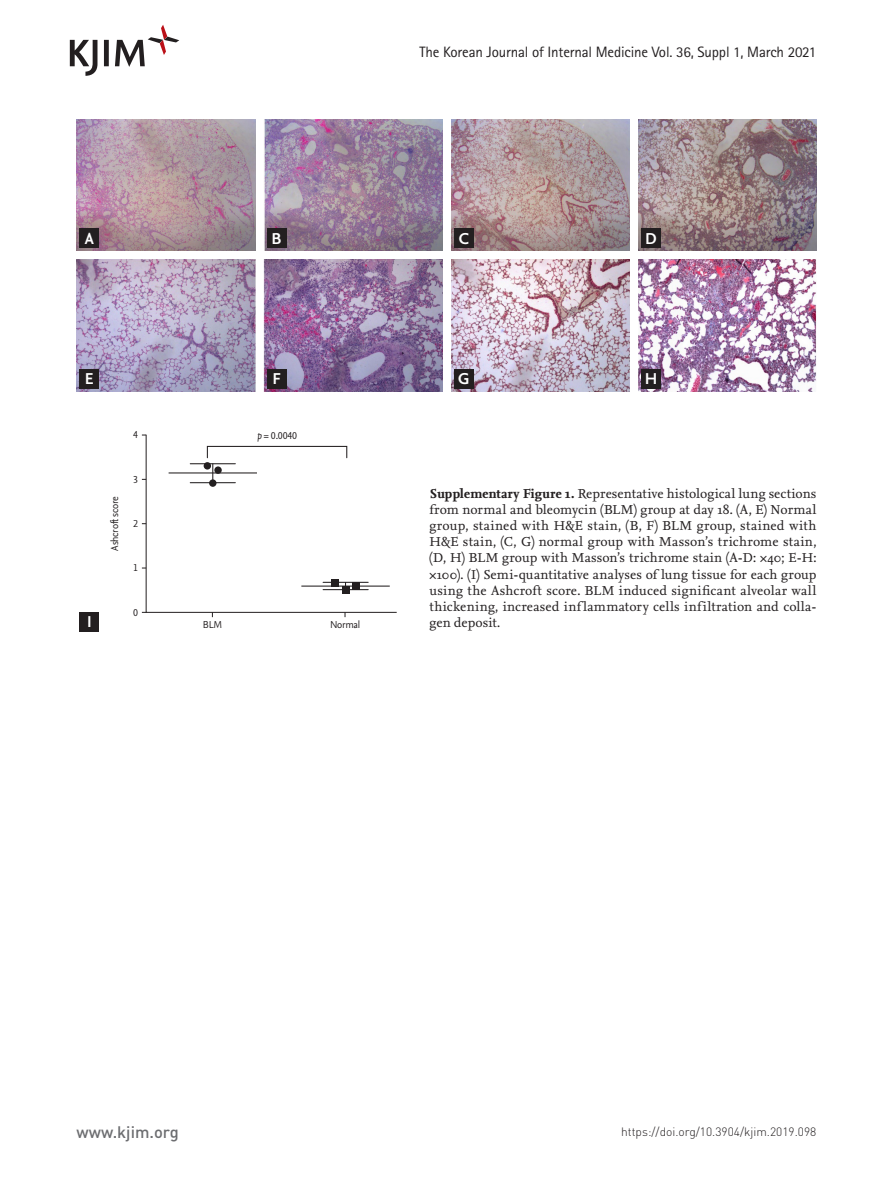
<style>
.page{position:relative;width:893px;height:1191px;background:#fff}
.page>*{position:absolute;margin:0;border:0;box-sizing:border-box;transform-origin:0 0}
.t1{font:500 16.5px "DIN Pro";color:#6c6d70}
.t2{font:700 16.5px "Nexus Sans";color:#fff}
.t3{font:15px "Rotis Sans Serif Std";letter-spacing:-.01em;color:#231f20}
.그림설명{font:13.5px/16.2px "Nexus Serif";letter-spacing:.015em;color:#231f20;text-align:justify}
.t4{font:300 12px "DIN Pro";color:#231f20}
.t5{font:10.5px "Nexus Sans TF";letter-spacing:-.025em;color:#231f20;scale:.95 1}
.s1{font-style:italic}
.s2{font-weight:700}
</style>
<div class="page">
<svg style="left:70px;top:25px;width:109px;height:51px"></svg>
<svg style="left:145px;top:434px;width:252px;height:179px"></svg>
<div style="left:204px;top:462px;width:7px;height:7px;background:#231f20;border-radius:50%"></div>
<div style="left:214px;top:466px;width:8px;height:8px;background:#231f20;border-radius:50%"></div>
<div style="left:209px;top:479px;width:7px;height:8px;background:#231f20;border-radius:50%"></div>
<hr style="left:323px;top:589px;width:45px;height:1px;background:#231f20">
<hr style="left:323px;top:582px;width:45px;height:1px;background:#231f20">
<hr style="left:301px;top:585px;width:89px;height:1px;background:#231f20">
<svg style="left:212px;top:464px;width:1px;height:16px"></svg>
<hr style="left:190px;top:482px;width:45px;height:1px;background:#231f20">
<hr style="left:190px;top:463px;width:45px;height:1px;background:#231f20">
<hr style="left:169px;top:472px;width:88px;height:1px;background:#231f20">
<div style="left:207px;top:446px;width:140px;height:12px;border:1px solid #231f20"></div>
<div style="left:342px;top:586px;width:7px;height:7px;background:#231f20"></div>
<div style="left:352px;top:582px;width:8px;height:8px;background:#231f20"></div>
<div style="left:331px;top:579px;width:7px;height:7px;background:#231f20"></div>
<div style="left:80px;top:612px;width:19px;height:19px;background:#231f20"></div>
<img style="left:77px;top:119px;width:178px;height:132px">
<img style="left:77px;top:259px;width:178px;height:132px">
<img style="left:264px;top:119px;width:178px;height:132px">
<img style="left:264px;top:259px;width:178px;height:132px">
<img style="left:451px;top:119px;width:179px;height:132px">
<img style="left:451px;top:259px;width:179px;height:132px">
<img style="left:638px;top:119px;width:179px;height:132px">
<img style="left:638px;top:259px;width:179px;height:132px">
<div style="left:80px;top:229px;width:19px;height:19px;background:#231f20"></div>
<div style="left:80px;top:369px;width:19px;height:19px;background:#231f20"></div>
<div style="left:641px;top:229px;width:20px;height:19px;background:#231f20"></div>
<div style="left:641px;top:369px;width:20px;height:19px;background:#231f20"></div>
<div style="left:267px;top:229px;width:19px;height:19px;background:#231f20"></div>
<div style="left:267px;top:369px;width:19px;height:19px;background:#231f20"></div>
<div style="left:454px;top:229px;width:19px;height:19px;background:#231f20"></div>
<div style="left:454px;top:369px;width:19px;height:19px;background:#231f20"></div>
<p class="t3" style="left:420px;top:43px;width:398px">The Korean Journal of Internal Medicine Vol. 36, Suppl 1, March 2021</p>
<p class="t2" style="left:85px;top:228px;width:11px">A</p>
<p class="t2" style="left:272px;top:228px;width:12px">B</p>
<p class="t2" style="left:459px;top:228px;width:12px">C</p>
<p class="t2" style="left:645px;top:228px;width:13px">D</p>
<p class="t2" style="left:85px;top:368px;width:11px">E</p>
<p class="t2" style="left:272px;top:368px;width:10px">F</p>
<p class="t2" style="left:458px;top:368px;width:13px">G</p>
<p class="t2" style="left:645px;top:368px;width:14px">H</p>
<p class="t2" style="left:87px;top:611px;width:6px">I</p>
<p class="t5" style="left:108px;top:550px;width:58px;rotate:-90deg">Ashcroft score</p>
<p class="t5" style="left:133px;top:428px;width:7px">4</p>
<p class="t5" style="left:133px;top:472px;width:7px">3</p>
<p class="t5" style="left:133px;top:517px;width:7px">2</p>
<p class="t5" style="left:133px;top:561px;width:7px">1</p>
<p class="t5" style="left:133px;top:605px;width:7px">0</p>
<p class="t5" style="left:257px;top:429px;width:43px"><span class="s1">p</span> = 0.0040</p>
<p class="t5" style="left:203px;top:617px;width:22px">BLM</p>
<p class="t5" style="left:330px;top:617px;width:33px">Normal</p>
<p class="그림설명" style="left:429px;top:485px;width:388px"><span class="s2">Supplementary Figure 1.</span> Representative histological lung sections from normal and bleomycin (BLM) group at day 18. (A, E) Normal group, stained with H&amp;E stain, (B, F) BLM group, stained with H&amp;E stain, (C, G) normal group with Masson’s trichrome stain, (D, H) BLM group with Masson’s trichrome stain (A-D: ×40; E-H: ×100). (I) Semi-quantitative analyses of lung tissue for each group using the Ashcroft score. BLM induced significant alveolar wall thickening, increased inflammatory cells infiltration and colla&shy;gen deposit.</p>
<p class="t1" style="left:77px;top:1120px;width:104px">www.kjim.org</p>
<p class="t4" style="left:621px;top:1123px;width:197px">https://doi.org/10.3904/kjim.2019.098</p>
</div>
